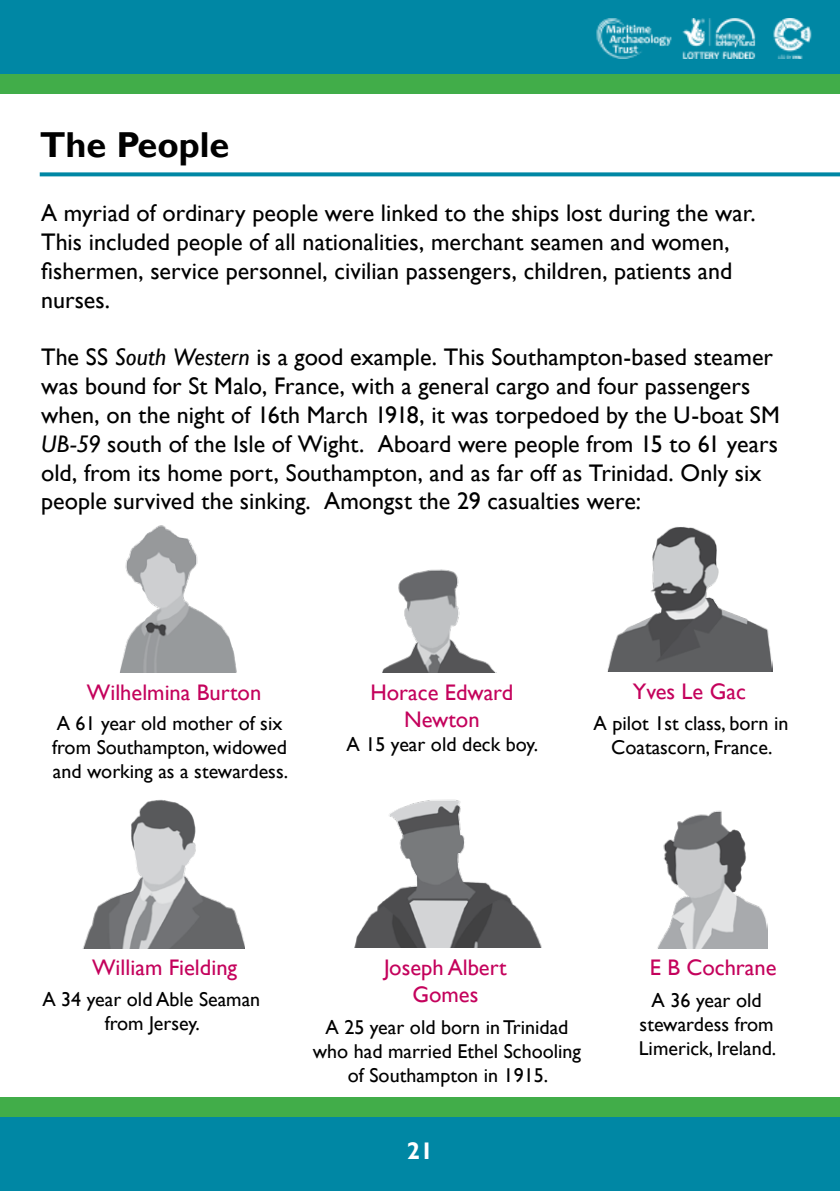
<style>
.page{position:relative;width:840px;height:1191px;background:#fff}
.page>*{position:absolute;margin:0;border:0;box-sizing:border-box;transform-origin:0 0}
.t1{font:700 36px "Gill Sans";color:#000}
.t2{font:30px "Gill Sans";color:#fff}
.t3{font:24px/28.8px "Gill Sans";color:#000}
.t4{font:22.6px/27px "Gill Sans";color:#c4025c;text-align:center}
.t5{font:20px/24px "Gill Sans";color:#000;text-align:center}
.s1{font-style:italic}
</style>
<div class="page">
<div style="left:0;top:1097px;width:839px;height:74px;background:#41ad49"></div>
<div style="left:0;top:1117px;width:839px;height:74px;background:#0087a4"></div>
<div style="left:0;top:20px;width:839px;height:74px;background:#41ad49"></div>
<div style="left:0;top:0;width:839px;height:74px;background:#0087a4"></div>
<svg style="left:40px;top:172px;width:799px;height:4px;background:#1992ac"></svg>
<img style="left:382px;top:569px;width:113px;height:103px">
<img style="left:607px;top:526px;width:165px;height:145px">
<img style="left:354px;top:799px;width:188px;height:148px">
<img style="left:83px;top:799px;width:162px;height:149px">
<img style="left:120px;top:525px;width:117px;height:147px">
<img style="left:657px;top:810px;width:110px;height:138px">
<h1 class="t1" style="left:40px;top:123px;width:191px">The People</h1>
<p class="t3" style="left:41px;top:199px;width:715px">A myriad of ordinary people were linked to the ships lost during the war.<br>This included people of all nationalities, merchant seamen and women, fishermen, service personnel, civilian passengers, children, patients and nurses.</p>
<p class="t3" style="left:41px;top:343px;width:739px">The SS <span class="s1">South Western</span> is a good example. This Southampton-based steamer was bound for St Malo, France, with a general cargo and four passengers when, on the night of 16th March 1918, it was torpedoed by the U-boat SM <span class="s1">UB-59</span> south of the Isle of Wight. Aboard were people from 15 to 61 years old, from its home port, Southampton, and as far off as Trinidad. Only six people survived the sinking. Amongst the 29 casualties were:</p>
<p class="t4" style="left:87px;top:679px;width:176px">Wilhelmina Burton</p>
<p class="t5" style="left:52px;top:711px;width:237px;text-align:left">A 61 year old mother of six from Southampton, widowed and working as a stewardess.</p>
<p class="t4" style="left:370px;top:679px;width:144px">Horace Edward<br>Newton</p>
<p class="t5" style="left:346px;top:733px;width:193px">A 15 year old deck boy.</p>
<p class="t4" style="left:632px;top:678px;width:114px">Yves Le Gac</p>
<p class="t5" style="left:593px;top:711px;width:196px">A pilot 1st class, born in<br>Coatascorn, France.</p>
<p class="t4" style="left:92px;top:954px;width:146px">William Fielding</p>
<p class="t5" style="left:42px;top:988px;width:219px">A 34 year old Able Seaman from Jersey.</p>
<p class="t4" style="left:384px;top:954px;width:124px">Joseph Albert<br>Gomes</p>
<p class="t5" style="left:312px;top:1015px;width:270px">A 25 year old born in Trinidad who had married Ethel Schooling of Southampton in 1915.</p>
<p class="t2" style="left:405px;top:1128px;width:31px">21<sub>21</sub></p>
<p class="t4" style="left:649px;top:954px;width:128px">E B Cochrane</p>
<p class="t5" style="left:638px;top:988px;width:139px">A 36 year old stewardess from<br>Limerick, Ireland.</p>
</div>
